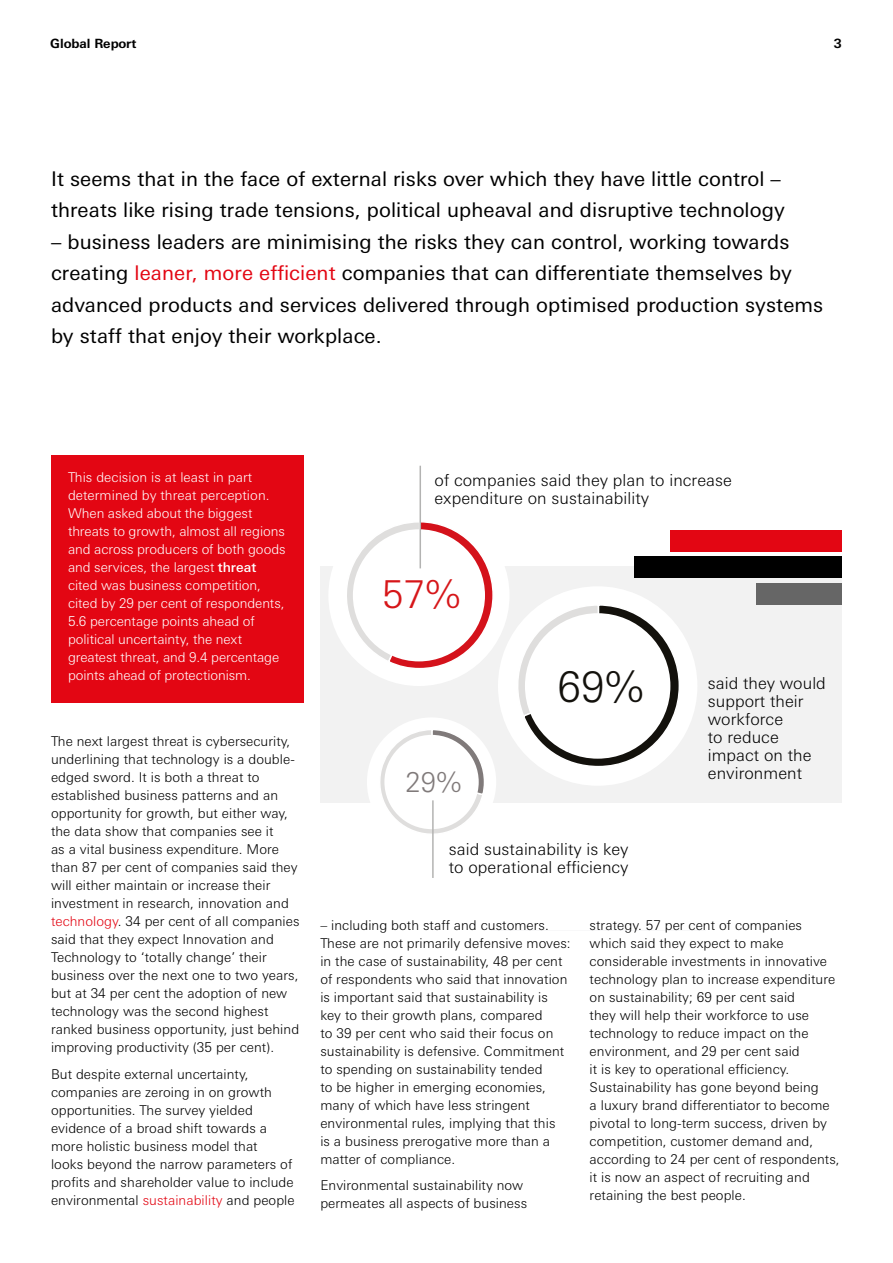
<style>
.page{position:relative;width:893px;height:1263px;background:#fff}
.page>*{position:absolute;margin:0;border:0;box-sizing:border-box;transform-origin:0 0}
.t1{font:300 42.15px "Univers Nextfor HSBC";color:#13110c}
.t2{font:300 38.4px "Univers Nextfor HSBC";color:#d61619}
.t3{font:300 27.3px "Univers Nextfor HSBC";color:#807a7a}
.t4{font:20.25px/31.5px "Univers Nextfor HSBC";letter-spacing:.005em;color:#000}
.t5{font:300 16.5px/18px "Univers Nextfor HSBC";letter-spacing:.005em;color:#000}
.t6{font:300 13.5px/18px "Univers Nextfor HSBC";letter-spacing:.005em;color:#000}
.t7{font:300 13.5px/18px "Univers Nextfor HSBC";color:#fff}
.t8{font:700 12.75px "Univers Nextfor HSBC";letter-spacing:-.005em;color:#000}
.t9{font:300 12px/14.4px "Univers Nextfor HSBC";color:#2a2522;text-align:center}
.t10{font:500 12px "Univers Nextfor HSBC";color:#13110c}
.t11{font:300 9px "Univers Nextfor HSBC";color:#13110c}
.s1{color:#e30613}
.s2{font-weight:500}
</style>
<div class="page">
<div style="left:320px;top:567px;width:522px;height:236px;background:#f2f2f2"></div>
<div style="left:328px;top:505px;width:181px;height:181px;background:#fff;border-radius:50%"></div>
<svg style="left:339px;top:520px;width:154px;height:148px"></svg>
<div style="left:353px;top:529px;width:132px;height:132px;background:#fff;border-radius:50%"></div>
<div style="left:498px;top:586px;width:199px;height:200px;background:#fff;border-radius:50%"></div>
<svg style="left:507px;top:605px;width:172px;height:161px"></svg>
<div style="left:525px;top:613px;width:145px;height:146px;background:#fff;border-radius:50%"></div>
<div style="left:367px;top:717px;width:129px;height:130px;background:#fff;border-radius:50%"></div>
<svg style="left:380px;top:729px;width:104px;height:105px"></svg>
<div style="left:384px;top:735px;width:95px;height:94px;background:#fff;border-radius:50%"></div>
<hr style="left:300px;top:460px;width:256px;height:1px;background:#000">
<hr style="left:892px;top:639px;width:1px;height:278px;background:#000">
<hr style="left:432px;top:800px;width:2px;height:78px;background:#b3b3b2">
<hr style="left:420px;top:466px;width:1px;height:102px;background:#b3b3b2">
<div style="left:51px;top:455px;width:252px;height:247px;background:#e30613"></div>
<div style="left:671px;top:530px;width:171px;height:21px;background:#e30613"></div>
<div style="left:634px;top:557px;width:208px;height:21px;background:#000"></div>
<div style="left:756px;top:583px;width:86px;height:21px;background:#666"></div>
<p class="t8" style="left:50px;top:34px;width:88px">Global Report</p>
<p class="t8" style="left:834px;top:34px;width:10px">3</p>
<h3 class="t4" style="left:51px;top:161px;width:735px">It seems that in the face of external risks over which they have little control – threats like rising trade tensions, political upheaval and disruptive technology</h3>
<p class="t4" style="left:51px;top:224px;width:774px">– business leaders are minimising the risks they can control, working towards creating <span class="s1">leaner, more efficient</span> companies that can differentiate themselves by advanced products and services delivered through optimised production systems by staff that enjoy their workplace.</p>
<p class="t7" style="left:68px;top:468px;width:219px">This decision is at least in part determined by threat perception.<br>When asked about the biggest threats to growth, almost all regions and across producers of both goods and services, the largest <span class="s2">threat </span>cited was business competition, cited by 29 per cent of respondents, 5.6 percentage points ahead of political uncertainty, the next greatest threat, and 9.4 percentage points ahead of protectionism.</p>
<p class="t6" style="left:51px;top:732px;width:250px">The next largest threat is cybersecurity, underlining that technology is a double&shy;edged sword. It is both a threat to established business patterns and an opportunity for growth, but either way, the data show that companies see it<br>as a vital business expenditure. More than 87 per cent of companies said they will either maintain or increase their investment in research, innovation and <span class="s1">technology</span>. 34 per cent of all companies said that they expect Innovation and Technology to ‘totally change’ their business over the next one to two years, but at 34 per cent the adoption of new technology was the second highest ranked business opportunity, just behind improving productivity (35 per cent).</p>
<p class="t6" style="left:51px;top:1064px;width:245px">But despite external uncertainty, companies are zeroing in on growth opportunities. The survey yielded evidence of a broad shift towards a more holistic business model that<br>looks beyond the narrow parameters of profits and shareholder value to include environmental <span class="s1">sustainability</span> and people</p>
<p class="t5" style="left:435px;top:470px;width:299px">of companies said they plan to increase expenditure on sustainability</p>
<h2 class="t2" style="left:382px;top:567px;width:80px">57%</h2>
<h3 class="t3" style="left:405px;top:763px;width:57px">29%</h3>
<h1 class="t1" style="left:557px;top:657px;width:88px">69%</h1>
<p class="t5" style="left:449px;top:839px;width:181px">said sustainability is key to operational efficiency</p>
<p class="t5" style="left:708px;top:673px;width:120px">said they would support their workforce<br>to reduce impact on the environment</p>
<p class="t6" style="left:320px;top:915px;width:252px">– including both staff and customers.<br>These are not primarily defensive moves: in the case of sustainability, 48 per cent of respondents who said that innovation is important said that sustainability is key to their growth plans, compared<br>to 39 per cent who said their focus on sustainability is defensive. Commitment to spending on sustainability tended<br>to be higher in emerging economies, many of which have less stringent environmental rules, implying that this<br>is a business prerogative more than a matter of compliance.</p>
<p class="t6" style="left:320px;top:1175px;width:208px">Environmental sustainability now permeates all aspects of business</p>
<p class="t11" style="left:520px;top:969px;width:12px">40</p>
<p class="t11" style="left:520px;top:1011px;width:12px">20</p>
<p class="t6" style="left:590px;top:915px;width:252px">strategy. 57 per cent of companies which said they expect to make considerable investments in innovative technology plan to increase expenditure on sustainability; 69 per cent said<br>they will help their workforce to use technology to reduce impact on the environment, and 29 per cent said<br>it is key to operational efficiency.<br>Sustainability has gone beyond being<br>a luxury brand differentiator to become pivotal to long-term success, driven by competition, customer demand and, according to 24 per cent of respondents, it is now an aspect of recruiting and retaining the best people.</p>
<p class="t9" style="left:758px;top:1005px;width:75px">More<br>Opportunities</p>
<p class="t10" style="left:782px;top:1040px;width:27px">54%</p>
</div>
